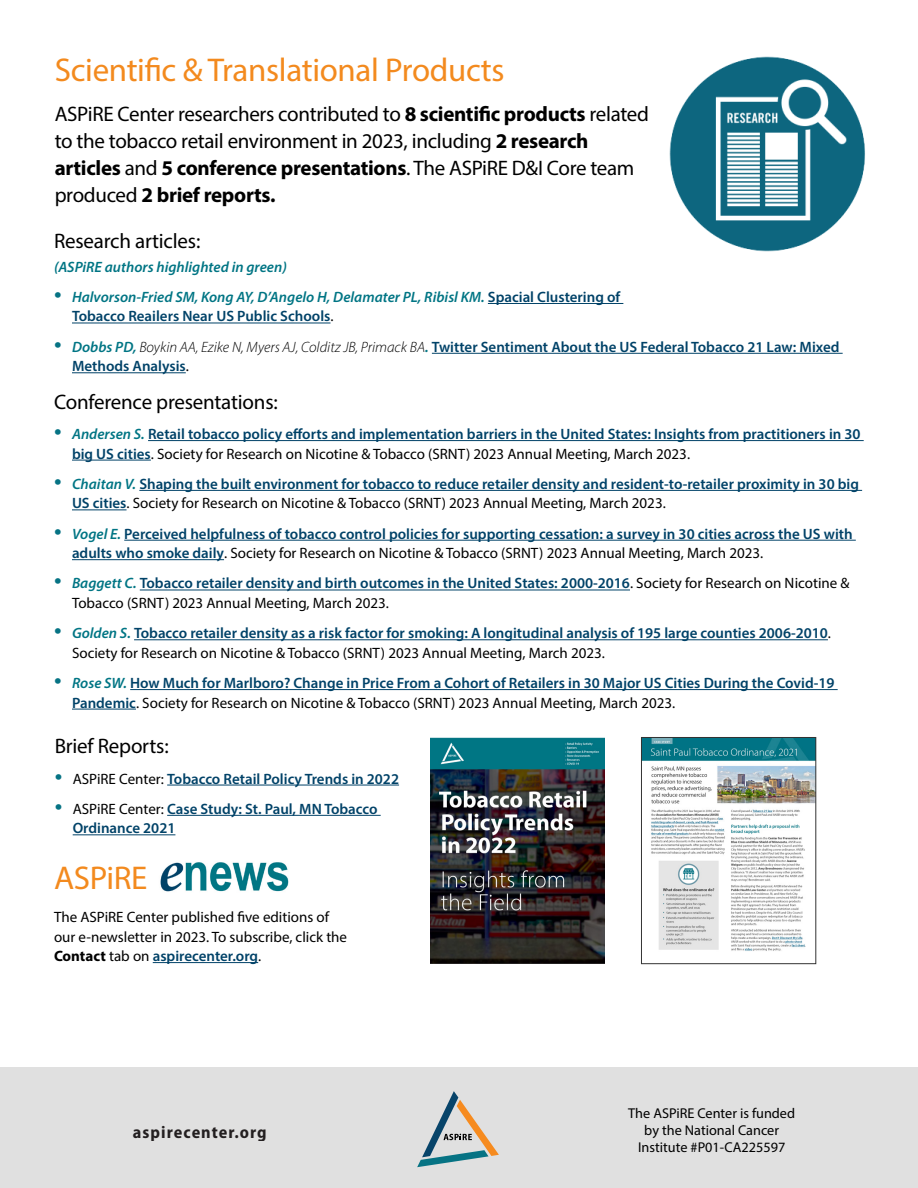
<style>
.page{position:relative;width:918px;height:1188px;background:#fff}
.page>*{position:absolute;margin:0;border:0;box-sizing:border-box;transform-origin:0 0}
.t1{font:33px "Myriad Pro";letter-spacing:-.01em;color:#f38a1e}
.Paragraph{font:21px/27px "Myriad Pro";letter-spacing:-.015em;color:#000}
.Bullets{font:21px "Myriad Pro";letter-spacing:-.01em;color:#000}
.t2{font:700 semi-condensed 17.4px "Myriad Pro";letter-spacing:.06em;color:#231f20}
.t3{font:600 15px/19.5px "Myriad Pro";color:#004268}
.Bullets-2{font:15px/19.5px "Myriad Pro";color:#000}
.Bullets-3{font:italic 600 15px/19.5px "Myriad Pro";color:#007584}
.Poster_title{font:14.25px/17.1px "Myriad Pro";color:#000;text-align:center}
.s1{font-weight:700}
.s2{font-weight:400;font-style:normal;font-size:27px;color:#067384}
.s3{font-style:normal;color:#004268}
.s4{font-weight:400;font-style:normal;color:#000}
.s5{font-weight:400;font-size:27px;color:#067384}
.s6{font-style:italic;color:#007584}
.s7{font-weight:300;font-style:italic;color:#000}
.s8{font-weight:400;color:#000}
.s9{font-size:27px;color:#067384}
.s10{font-weight:600;font-style:italic;color:#007584}
.s11{font-weight:600;color:#004268}
</style>
<div class="page">
<hr style="left:488px;top:303px;width:135px;height:1px;background:#004268">
<hr style="left:72px;top:323px;width:259px;height:1px;background:#004268">
<hr style="left:432px;top:353px;width:411px;height:1px;background:#004268">
<hr style="left:72px;top:372px;width:114px;height:1px;background:#004268">
<hr style="left:148px;top:440px;width:716px;height:1px;background:#004268">
<hr style="left:72px;top:460px;width:79px;height:1px;background:#004268">
<hr style="left:139px;top:490px;width:723px;height:1px;background:#004268">
<hr style="left:72px;top:510px;width:55px;height:1px;background:#004268">
<hr style="left:124px;top:540px;width:732px;height:1px;background:#004268">
<hr style="left:72px;top:559px;width:152px;height:1px;background:#004268">
<hr style="left:140px;top:590px;width:490px;height:1px;background:#004268">
<hr style="left:134px;top:639px;width:694px;height:1px;background:#004268">
<hr style="left:130px;top:689px;width:708px;height:1px;background:#004268">
<hr style="left:72px;top:709px;width:64px;height:1px;background:#004268">
<img style="left:669px;top:56px;width:196px;height:196px">
<hr style="left:153px;top:962px;width:105px;height:1px;background:#004268">
<img style="left:160px;top:862px;width:129px;height:30px">
<div style="left:1px;top:1067px;width:917px;height:121px;background:#e0e0e0"></div>
<svg style="left:417px;top:1091px;width:82px;height:76px"></svg>
<img style="left:431px;top:737px;width:174px;height:227px">
<hr style="left:167px;top:785px;width:232px;height:1px;background:#004268">
<hr style="left:167px;top:815px;width:214px;height:1px;background:#004268">
<hr style="left:73px;top:834px;width:102px;height:1px;background:#004268">
<img style="left:643px;top:739px;width:171px;height:212px">
<div style="left:641px;top:737px;width:175px;height:227px;border:1px solid #333"></div>
<p class="t1" style="left:55px;top:49px;width:451px">Scientific &amp; Translational Products</p>
<p class="Paragraph" style="left:55px;top:101px;width:596px">ASPiRE Center researchers contributed to <span class="s1">8 scientific products</span> related to the tobacco retail environment in 2023, including <span class="s1">2 research articles</span> and <span class="s1">5 conference presentations</span>. The ASPiRE D&amp;I Core team produced <span class="s1">2 brief reports.</span></p>
<p class="Bullets" style="left:54px;top:228px;width:148px">Research articles:</p>
<p class="Bullets-3" style="left:54px;top:257px;width:234px">(ASPiRE authors highlighted in green)</p>
<p class="Bullets-3" style="left:72px;top:287px;width:550px;text-indent:-18px"><span class="s2">•</span> Halvorson-Fried SM, Kong AY, D’Angelo H, Delamater PL, Ribisl KM. <span class="s3">Spacial Clustering of<br>Tobacco Reailers Near US Public Schools</span><span class="s4">.</span></p>
<p class="t3" style="left:72px;top:337px;width:769px;text-indent:-18px"><span class="s5">•</span> <span class="s6">Dobbs PD,</span> <span class="s7">Boykin AA, Ezike N, Myers AJ, Colditz JB, Primack BA</span><span class="s6">.</span> Twitter Sentiment About the US Federal Tobacco 21 Law: Mixed<br>Methods Analysis<span class="s8">.</span></p>
<p class="Bullets" style="left:54px;top:389px;width:225px">Conference presentations:</p>
<p class="t3" style="left:72px;top:424px;width:790px;text-indent:-18px"><span class="s5">•</span> <span class="s6">Andersen S.</span> Retail tobacco policy efforts and implementation barriers in the United States: Insights from practitioners in 30 big US cities<span class="s8">. Society for Research on Nicotine &amp; Tobacco (SRNT) 2023 Annual Meeting, March 2023.</span></p>
<p class="t3" style="left:72px;top:474px;width:789px;text-indent:-18px"><span class="s5">•</span> <span class="s6">Chaitan V.</span> Shaping the built environment for tobacco to reduce retailer density and resident-to-retailer proximity in 30 big<br>US cities<span class="s8">. Society for Research on Nicotine &amp; Tobacco (SRNT) 2023 Annual Meeting, March 2023.</span></p>
<p class="t3" style="left:72px;top:524px;width:782px;text-indent:-18px"><span class="s5">•</span> <span class="s6">Vogel E.</span> Perceived helpfulness of tobacco control policies for supporting cessation: a survey in 30 cities across the US with adults who smoke daily<span class="s8">. Society for Research on Nicotine &amp; Tobacco (SRNT) 2023 Annual Meeting, March 2023.</span></p>
<p class="Bullets-2" style="left:72px;top:573px;width:779px;text-indent:-18px"><span class="s9">•</span> <span class="s10">Baggett C.</span> <span class="s11">Tobacco retailer density and birth outcomes in the United States: 2000-2016</span>. Society for Research on Nicotine &amp;<br>Tobacco (SRNT) 2023 Annual Meeting, March 2023.</p>
<p class="t3" style="left:72px;top:623px;width:761px;text-indent:-18px"><span class="s5">•</span> <span class="s6">Golden S.</span> Tobacco retailer density as a risk factor for smoking: A longitudinal analysis of 195 large counties 2006-2010<span class="s8">.<br>Society for Research on Nicotine &amp; Tobacco (SRNT) 2023 Annual Meeting, March 2023.</span></p>
<p class="t3" style="left:72px;top:673px;width:764px;text-indent:-18px"><span class="s5">•</span> <span class="s6">Rose SW.</span> How Much for Marlboro? Change in Price From a Cohort of Retailers in 30 Major US Cities During the Covid-19<br>Pandemic<span class="s8">. Society for Research on Nicotine &amp; Tobacco (SRNT) 2023 Annual Meeting, March 2023.</span></p>
<p class="Bullets" style="left:55px;top:733px;width:115px">Brief Reports:</p>
<p class="t3" style="left:55px;top:768px;width:346px"><span class="s5">•</span> <span class="s8">ASPiRE Center:</span> Tobacco Retail Policy Trends in 2022</p>
<p class="t3" style="left:73px;top:799px;width:306px;text-indent:-18px"><span class="s5">•</span> <span class="s8">ASPiRE Center:</span> Case Study: St. Paul, MN Tobacco<br>Ordinance 2021</p>
<p class="t1" style="left:54px;top:858px;width:95px">ASPiRE</p>
<p class="Bullets-2" style="left:54px;top:907px;width:295px">The ASPiRE Center published five editions of our e-newsletter in 2023. To subscribe, click the<br><span class="s1">Contact</span> tab on <span class="s11">aspirecenter.org</span>.</p>
<p class="t2" style="left:133px;top:1122px;width:135px">aspirecenter.org</p>
<p class="Poster_title" style="left:628px;top:1104px;width:168px">The ASPiRE Center is funded by the National Cancer<br>Institute #P01-CA225597</p>
</div>
